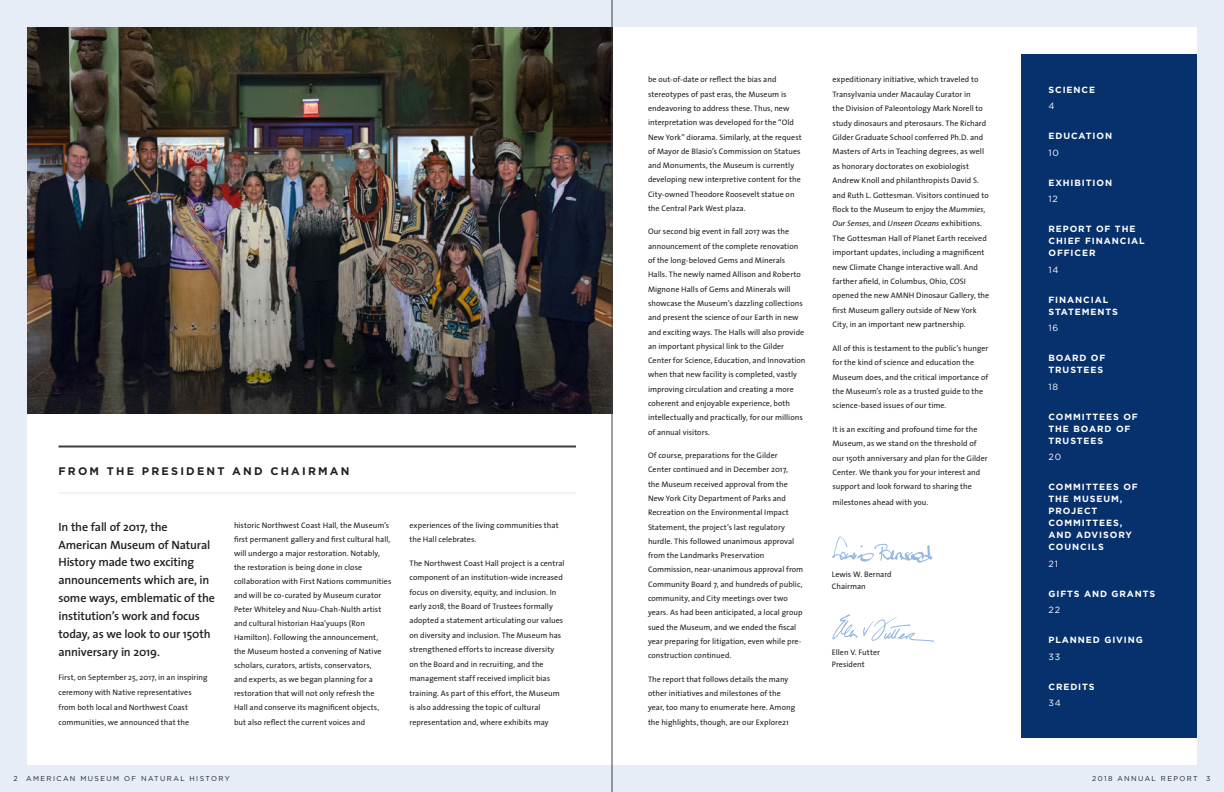
<style>
.page{position:relative;width:1224px;height:792px;background:#e7edf6}
.page>*{position:absolute;margin:0;border:0;box-sizing:border-box;transform-origin:0 0}
.BODY_COPT_2010{font:600 12px/17.9px "The Sans";letter-spacing:-.01em;color:#231f20}
.t1{font:700 11px "Gotham";letter-spacing:.2em;color:#231f20}
.t2{font:700 9px/12px "Gotham";letter-spacing:.1em;color:#fff}
.t3{font:9px "Gotham";letter-spacing:.1em;color:#fff}
.BODY_COPT_2010-2{font:8px/14.3px "The Sans";letter-spacing:.005em;color:#231f20}
.t4{font:7px "Gotham";letter-spacing:.2em;color:#231f20}
.s1{font-style:italic}
</style>
<div class="page">
<div style="left:27px;top:27px;width:1170px;height:738px;background:#fff"></div>
<img style="left:27px;top:27px;width:585px;height:387px">
<div style="left:1022px;top:54px;width:175px;height:684px;background:#06316d"></div>
<img style="left:832px;top:614px;width:102px;height:28px">
<img style="left:832px;top:536px;width:101px;height:27px">
<hr style="left:58px;top:446px;width:518px;height:2px;background:#3e3e3f">
<hr style="left:58px;top:493px;width:518px;height:1px;background:#e6e7e9">
<hr style="left:612px;top:0;width:1px;height:792px;background:#3e3e3f">
<p class="t1" style="left:58px;top:464px;width:293px">FROM THE PRESIDENT AND CHAIRMAN</p>
<p class="BODY_COPT_2010" style="left:58px;top:517px;width:158px">In the fall of 2017, the<br>American Museum of Natural<br>History made two exciting announcements which are, in some ways, emblematic of the institution’s work and focus today, as we look to our 150th anniversary in 2019.</p>
<p class="BODY_COPT_2010-2" style="left:58px;top:669px;width:151px;line-height:14.9px">First, on September 25, 2017, in an inspiring ceremony with Native representatives from both local and Northwest Coast communities, we announced that the</p>
<p class="BODY_COPT_2010-2" style="left:234px;top:518px;width:159px;line-height:14px">historic Northwest Coast Hall, the Museum’s first permanent gallery and first cultural hall, will undergo a major restoration. Notably, the restoration is being done in close collaboration with First Nations communities and will be co-curated by Museum curator Peter Whiteley and Nuu-Chah-Nulth artist and cultural historian Haa’yuups (Ron Hamilton). Following the announcement, the Museum hosted a convening of Native scholars, curators, artists, conservators,<br>and experts, as we began planning for a restoration that will not only refresh the<br>Hall and conserve its magnificent objects, but also reflect the current voices and</p>
<p class="BODY_COPT_2010-2" style="left:410px;top:518px;width:151px">experiences of the living communities that the Hall celebrates.</p>
<p class="BODY_COPT_2010-2" style="left:410px;top:556px;width:157px">The Northwest Coast Hall project is a central component of an institution-wide increased focus on diversity, equity, and inclusion. In early 2018, the Board of Trustees formally adopted a statement articulating our values on diversity and inclusion. The Museum has strengthened efforts to increase diversity on the Board and in recruiting, and the management staff received implicit bias training. As part of this effort, the Museum is also addressing the topic of cultural representation and, where exhibits may</p>
<p class="BODY_COPT_2010-2" style="left:648px;top:72px;width:155px">be out-of-date or reflect the bias and stereotypes of past eras, the Museum is endeavoring to address these. Thus, new interpretation was developed for the “Old New York” diorama. Similarly, at the request of Mayor de Blasio’s Commission on Statues and Monuments, the Museum is currently developing new interpretive content for the City-owned Theodore Roosevelt statue on the Central Park West plaza.</p>
<p class="BODY_COPT_2010-2" style="left:648px;top:224px;width:159px">Our second big event in fall 2017 was the announcement of the complete renovation of the long-beloved Gems and Minerals Halls. The newly named Allison and Roberto Mignone Halls of Gems and Minerals will showcase the Museum’s dazzling collections and present the science of our Earth in new and exciting ways. The Halls will also provide an important physical link to the Gilder Center for Science, Education, and Innovation when that new facility is completed, vastly improving circulation and creating a more coherent and enjoyable experience, both intellectually and practically, for our millions of annual visitors.</p>
<p class="BODY_COPT_2010-2" style="left:648px;top:448px;width:157px">Of course, preparations for the Gilder<br>Center continued and in December 2017,<br>the Museum received approval from the New York City Department of Parks and Recreation on the Environmental Impact Statement, the project’s last regulatory hurdle. This followed unanimous approval from the Landmarks Preservation Commission, near-unanimous approval from Community Board 7, and hundreds of public, community, and City meetings over two years. As had been anticipated, a local group sued the Museum, and we ended the fiscal year preparing for litigation, even while pre&shy;construction continued.</p>
<p class="BODY_COPT_2010-2" style="left:648px;top:671px;width:149px">The report that follows details the many other initiatives and milestones of the year, too many to enumerate here. Among the highlights, though, are our Explore21</p>
<p class="BODY_COPT_2010-2" style="left:832px;top:72px;width:158px">expeditionary initiative, which traveled to Transylvania under Macaulay Curator in<br>the Division of Paleontology Mark Norell to study dinosaurs and pterosaurs. The Richard Gilder Graduate School conferred Ph.D. and Masters of Arts in Teaching degrees, as well as honorary doctorates on exobiologist Andrew Knoll and philanthropists David S. and Ruth L. Gottesman. Visitors continued to flock to the Museum to enjoy the <span class="s1">Mummies</span>, <span class="s1">Our Senses</span>, and <span class="s1">Unseen Oceans</span> exhibitions.<br>The Gottesman Hall of Planet Earth received important updates, including a magnificent new Climate Change interactive wall. And farther afield, in Columbus, Ohio, COSI opened the new AMNH Dinosaur Gallery, the first Museum gallery outside of New York City, in an important new partnership.</p>
<p class="BODY_COPT_2010-2" style="left:832px;top:341px;width:157px">All of this is testament to the public’s hunger for the kind of science and education the Museum does, and the critical importance of the Museum’s role as a trusted guide to the science-based issues of our time.</p>
<p class="BODY_COPT_2010-2" style="left:832px;top:422px;width:157px">It is an exciting and profound time for the Museum, as we stand on the threshold of our 150th anniversary and plan for the Gilder Center. We thank you for your interest and support and look forward to sharing the</p>
<p class="BODY_COPT_2010-2" style="left:832px;top:495px;width:97px">milestones ahead with you.</p>
<p class="BODY_COPT_2010-2" style="left:832px;top:567px;width:61px">Lewis W. Bernard</p>
<p class="BODY_COPT_2010-2" style="left:832px;top:579px;width:35px">Chairman</p>
<p class="BODY_COPT_2010-2" style="left:832px;top:645px;width:50px">Ellen V. Futter</p>
<p class="BODY_COPT_2010-2" style="left:832px;top:657px;width:34px">President</p>
<p class="t2" style="left:1048px;top:84px;width:48px">SCIENCE</p>
<p class="t3" style="left:1048px;top:101px;width:8px">4</p>
<p class="t2" style="left:1048px;top:130px;width:65px">EDUCATION</p>
<p class="t3" style="left:1048px;top:148px;width:12px">10</p>
<p class="t2" style="left:1048px;top:177px;width:65px">EXHIBITION</p>
<p class="t3" style="left:1048px;top:194px;width:11px">12</p>
<p class="t2" style="left:1048px;top:223px;width:98px">REPORT OF THE<br>CHIEF FINANCIAL<br>OFFICER</p>
<p class="t3" style="left:1048px;top:265px;width:12px">14</p>
<p class="t2" style="left:1048px;top:294px;width:71px">FINANCIAL<br>STATEMENTS</p>
<p class="t3" style="left:1048px;top:323px;width:11px">16</p>
<p class="t2" style="left:1048px;top:352px;width:58px">BOARD OF<br>TRUSTEES</p>
<p class="t3" style="left:1048px;top:382px;width:11px">18</p>
<p class="t2" style="left:1048px;top:411px;width:91px">COMMITTEES OF<br>THE BOARD OF<br>TRUSTEES</p>
<p class="t3" style="left:1048px;top:452px;width:14px">20</p>
<p class="t2" style="left:1048px;top:481px;width:91px">COMMITTEES OF<br>THE MUSEUM,<br>PROJECT<br>COMMITTEES,<br>AND ADVISORY<br>COUNCILS</p>
<p class="t3" style="left:1048px;top:559px;width:11px">21</p>
<p class="t2" style="left:1048px;top:588px;width:108px">GIFTS AND GRANTS</p>
<p class="t3" style="left:1048px;top:605px;width:13px">22</p>
<p class="t2" style="left:1048px;top:634px;width:96px">PLANNED GIVING</p>
<p class="t3" style="left:1048px;top:652px;width:13px">33</p>
<p class="t2" style="left:1048px;top:681px;width:48px">CREDITS</p>
<p class="t3" style="left:1048px;top:698px;width:14px">34</p>
<p class="t4" style="left:14px;top:775px;width:218px">2 AMERICAN MUSEUM OF NATURAL HISTORY</p>
<p class="t4" style="left:1092px;top:775px;width:120px">2018 ANNUAL REPORT 3</p>
</div>
